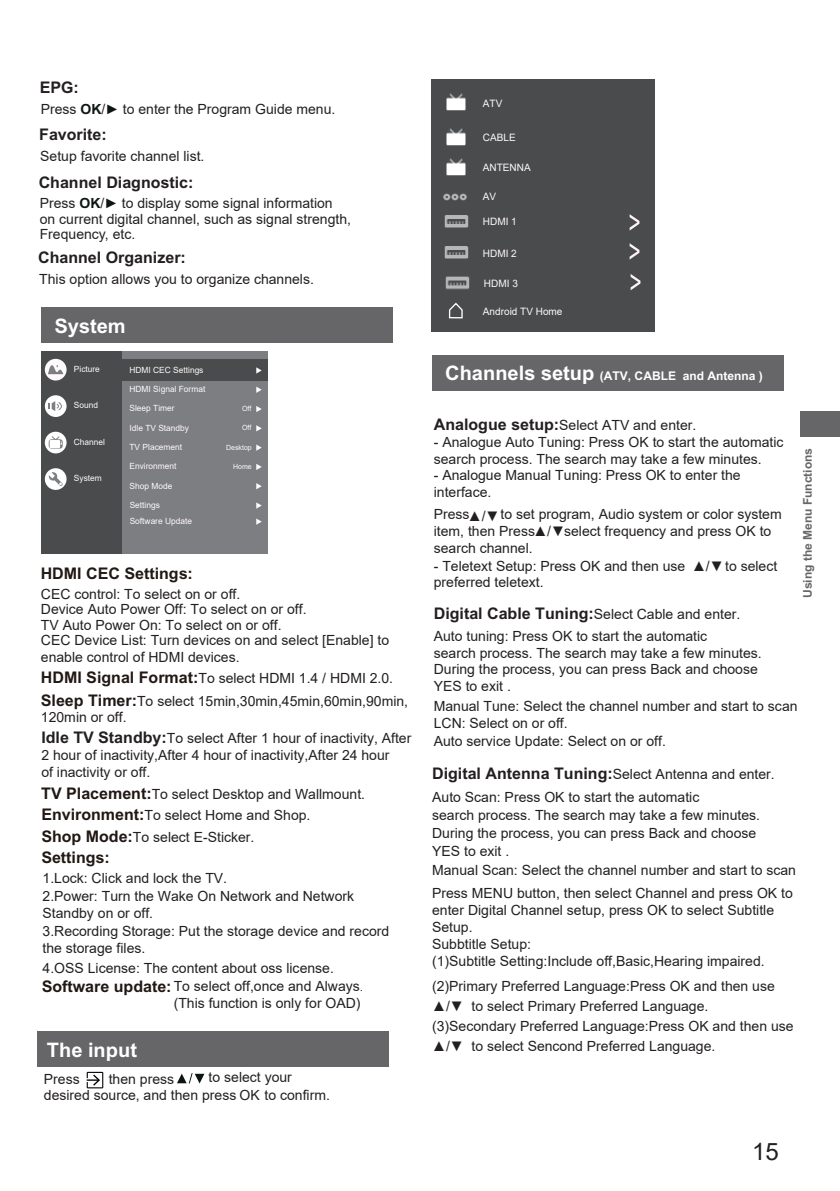
<style>
.page{position:relative;width:840px;height:1191px;background:#fff}
.page>*{position:absolute;margin:0;border:0;box-sizing:border-box;transform-origin:0 0}
.t1{font:24px "Arial";color:#231f20}
.t2{font:700 20px "Arial";color:#fff}
.t3{font:700 16px "Arial";color:#231f20}
.t4{font:700 16px "Arial";color:#211814}
.t5{font:14px/16.8px "Arial";color:#231f20}
.t6{font:700 12px "Arial";color:#fff}
.t7{font:700 12px "Arial";color:#666669}
.t8{font:10.2px "Arial";color:#fdf9fb}
.t9{font:8.6px "Arial";color:#fef9fb}
.t10{font:7.2px "Arial";color:#fef9fb}
.s1{font-weight:700;color:#0d1613}
.s2{font-size:13.6px;color:#0d1512}
.s3{font-weight:700;font-size:16px;color:#211814}
.s4{font-weight:700;font-size:16px}
.s5{font-family:"Adobe Song Std";font-weight:300}
.s6{font-size:20px}
</style>
<div class="page">
<div style="left:799px;top:411px;width:40px;height:25px;background:#666669"></div>
<div style="left:37px;top:1031px;width:351px;height:35px;background:#666669"></div>
<svg style="left:87px;top:1071px;width:16px;height:17px"></svg>
<div style="left:41px;top:307px;width:351px;height:36px;background:#666669"></div>
<svg style="left:177px;top:1073px;width:27px;height:10px"></svg>
<div style="left:122px;top:350px;width:145px;height:203px;background:#7d7e82"></div>
<div style="left:122px;top:360px;width:145px;height:21px;background:#494b4c"></div>
<div style="left:41px;top:350px;width:81px;height:203px;background:#494b4c"></div>
<svg style="left:256px;top:367px;width:5px;height:6px"></svg>
<svg style="left:256px;top:386px;width:5px;height:7px"></svg>
<svg style="left:256px;top:406px;width:5px;height:6px"></svg>
<svg style="left:256px;top:425px;width:5px;height:6px"></svg>
<svg style="left:256px;top:444px;width:5px;height:7px"></svg>
<svg style="left:256px;top:464px;width:5px;height:6px"></svg>
<svg style="left:256px;top:483px;width:5px;height:6px"></svg>
<svg style="left:256px;top:502px;width:5px;height:7px"></svg>
<svg style="left:256px;top:518px;width:5px;height:7px"></svg>
<div style="left:45px;top:359px;width:21px;height:21px;background:#fef9fb;border-radius:50%"></div>
<svg style="left:48px;top:365px;width:15px;height:9px"></svg>
<div style="left:45px;top:395px;width:21px;height:22px;background:#fff;border-radius:50%"></div>
<svg style="left:49px;top:401px;width:13px;height:10px"></svg>
<div style="left:45px;top:468px;width:21px;height:22px;background:#fff;border-radius:50%"></div>
<svg style="left:49px;top:472px;width:14px;height:14px"></svg>
<div style="left:45px;top:432px;width:21px;height:21px;background:#fff;border-radius:50%"></div>
<div style="left:49px;top:439px;width:14px;height:9px;background:#848588;border-radius:3px"></div>
<div style="left:50px;top:440px;width:10px;height:8px;background:#fff"></div>
<svg style="left:51px;top:436px;width:11px;height:9px"></svg>
<div style="left:431px;top:79px;width:223px;height:253px;background:#4a4b4c"></div>
<img style="left:446px;top:93px;width:20px;height:53px">
<img style="left:446px;top:158px;width:20px;height:18px">
<img style="left:443px;top:193px;width:24px;height:7px">
<img style="left:444px;top:200px;width:25px;height:28px">
<svg style="left:629px;top:214px;width:10px;height:16px"></svg>
<img style="left:444px;top:246px;width:25px;height:13px">
<svg style="left:629px;top:243px;width:10px;height:17px"></svg>
<img style="left:445px;top:276px;width:25px;height:14px">
<svg style="left:630px;top:274px;width:10px;height:16px"></svg>
<svg style="left:448px;top:302px;width:15px;height:17px"></svg>
<div style="left:431px;top:355px;width:352px;height:35px;background:#666669"></div>
<p class="t3" style="left:40px;top:78px;width:41px">EPG:</p>
<p class="t5" style="left:41px;top:100px;width:296px">Press <span class="s1">OK</span>/<span class="s2">►</span> to enter the Program Guide menu.</p>
<p class="t3" style="left:39px;top:125px;width:69px">Favorite:</p>
<p class="t5" style="left:40px;top:147px;width:166px">Setup favorite channel list.</p>
<p class="t3" style="left:39px;top:172px;width:156px">Channel Diagnostic:</p>
<p class="t5" style="left:40px;top:196px;width:313px;line-height:15.2px">Press <span class="s1">OK</span>/<span class="s2">►</span> to display some signal information on current digital channel, such as signal strength,<br>Frequency, etc.</p>
<p class="t3" style="left:38px;top:248px;width:149px">Channel Organizer:</p>
<p class="t5" style="left:39px;top:270px;width:276px">This option allows you to organize channels.</p>
<h2 class="t2" style="left:54px;top:314px;width:73px">System</h2>
<p class="t9" style="left:74px;top:363px;width:28px">Picture</p>
<p class="t9" style="left:74px;top:399px;width:26px">Sound</p>
<p class="t9" style="left:74px;top:436px;width:33px">Channel</p>
<p class="t9" style="left:74px;top:472px;width:29px">System</p>
<p class="t9" style="left:129px;top:364px;width:75px">HDMI CEC Settings</p>
<p class="t9" style="left:129px;top:383px;width:77px">HDMI Signal Format</p>
<p class="t9" style="left:129px;top:402px;width:47px">Sleep Timer</p>
<p class="t9" style="left:129px;top:422px;width:61px">Idle TV Standby</p>
<p class="t9" style="left:129px;top:441px;width:54px">TV Placement</p>
<p class="t9" style="left:129px;top:460px;width:48px">Environment</p>
<p class="t9" style="left:129px;top:479px;width:44px">Shop Mode</p>
<p class="t9" style="left:130px;top:499px;width:32px">Settings</p>
<p class="t9" style="left:130px;top:515px;width:64px">Software Update</p>
<p class="t10" style="left:242px;top:403px;width:11px">Off</p>
<p class="t10" style="left:242px;top:423px;width:11px">Off</p>
<p class="t10" style="left:226px;top:442px;width:27px">Desktop</p>
<p class="t10" style="left:233px;top:461px;width:20px">Home</p>
<p class="t4" style="left:41px;top:564px;width:153px">HDMI CEC Settings:</p>
<p class="t5" style="left:41px;top:585px;width:201px">CEC control: To select on or off.</p>
<p class="t5" style="left:41px;top:601px;width:349px;line-height:16px">Device Auto Power Off: To select on or off.<br>TV Auto Power On: To select on or off.<br>CEC Device List: Turn devices on and select [Enable] to enable control of HDMI devices.</p>
<p class="t5" style="left:41px;top:667px;width:368px;line-height:22.6px"><span class="s3">HDMI Signal Format:</span>To select HDMI 1.4 / HDMI 2.0.<br><span class="s3">Sleep Timer:</span>To select 15min,30min,45min,60min,90min,</p>
<p class="t5" style="left:41px;top:709px;width:87px">120min or off.</p>
<p class="t5" style="left:41px;top:730px;width:371px"><span class="s4">Idle TV Standby:</span>To select After 1 hour of inactivity, After<br>2 hour of inactivity,After 4 hour of inactivity,After 24 hour<br>of inactivity or off.</p>
<p class="t5" style="left:41px;top:783px;width:325px;line-height:21.4px"><span class="s3">TV Placement:</span>To select Desktop and Wallmount.<br><span class="s3">Environment:</span>To select Home and Shop.<br><span class="s3">Shop Mode:</span>To select E-Sticker.</p>
<p class="t4" style="left:41px;top:848px;width:70px">Settings:</p>
<p class="t5" style="left:43px;top:868px;width:313px;line-height:18.8px">1.Lock: Click and lock the TV.<br>2.Power: Turn the Wake On Network and Network</p>
<p class="t5" style="left:43px;top:904px;width:348px;line-height:17.4px">Standby on or off.<br>3.Recording Storage: Put the storage device and record the storage files.</p>
<p class="t5" style="left:42px;top:958px;width:323px;line-height:18.2px">4.OSS License: The content about oss license.<br><span class="s3">Software update:</span>To select off,once and Always<span class="s5">.</span></p>
<p class="t5" style="left:173px;top:994px;width:188px">(This function is only for OAD)</p>
<h2 class="t2" style="left:47px;top:1038px;width:92px">The input</h2>
<p class="t5" style="left:44px;top:1070px;width:37px">Press</p>
<p class="t5" style="left:109px;top:1070px;width:67px">then press</p>
<p class="t5" style="left:44px;top:1068px;width:287px;line-height:17.6px;text-indent:164px">to select your desired source, and then press OK to confirm.</p>
<p class="t8" style="left:482px;top:97px;width:21px">ATV</p>
<p class="t8" style="left:482px;top:130px;width:34px">CABLE</p>
<p class="t8" style="left:482px;top:161px;width:49px">ANTENNA</p>
<p class="t8" style="left:482px;top:190px;width:15px">AV</p>
<p class="t8" style="left:482px;top:214px;width:35px">HDMI 1</p>
<p class="t8" style="left:482px;top:246px;width:35px">HDMI 2</p>
<p class="t8" style="left:483px;top:277px;width:35px">HDMI 3</p>
<p class="t8" style="left:482px;top:304px;width:81px">Android TV Home</p>
<p class="t6" style="left:445px;top:369px;width:319px"><span class="s6">Channels setup</span> (ATV, CABLE and Antenna )</p>
<p class="t5" style="left:433px;top:416px;width:264px"><span class="s4">Analogue setup:</span>Select ATV and enter.</p>
<p class="t5" style="left:433px;top:433px;width:351px">- Analogue Auto Tuning: Press OK to start the automatic search process. The search may take a few minutes.</p>
<p class="t5" style="left:433px;top:467px;width:308px">- Analogue Manual Tuning: Press OK to enter the interface.</p>
<p class="t5" style="left:433px;top:506px;width:37px">Press</p>
<p class="t5" style="left:433px;top:506px;width:349px;text-indent:67px">to set program, Audio system or color system item, then Press▲/▼select frequency and press OK to search channel.</p>
<p class="t5" style="left:433px;top:557px;width:253px">- Teletext Setup: Press OK and then use</p>
<p class="t5" style="left:691px;top:557px;width:87px">▲/▼to select</p>
<p class="t5" style="left:433px;top:574px;width:111px">preferred teletext.</p>
<p class="t5" style="left:433px;top:605px;width:308px"><span class="s4">Digital Cable Tuning:</span>Select Cable and enter.</p>
<p class="t5" style="left:467px;top:508px;width:33px">▲/▼</p>
<p class="t5" style="left:433px;top:627px;width:329px">Auto tuning: Press OK to start the automatic<br>search process. The search may take a few minutes.<br>During the process, you can press Back and choose YES to exit .</p>
<p class="t7" style="left:800px;top:598px;width:151px;rotate:-90deg">Using the Menu Functions</p>
<p class="t5" style="left:433px;top:697px;width:365px;line-height:17.4px">Manual Tune: Select the channel number and start to scan<br>LCN: Select on or off.<br>Auto service Update: Select on or off.</p>
<p class="t5" style="left:432px;top:766px;width:344px"><span class="s4">Digital Antenna Tuning:</span>Select Antenna and enter.</p>
<p class="t5" style="left:432px;top:787px;width:329px;line-height:18px">Auto Scan: Press OK to start the automatic<br>search process. The search may take a few minutes.<br>During the process, you can press Back and choose YES to exit .</p>
<p class="t5" style="left:432px;top:861px;width:365px">Manual Scan: Select the channel number and start to scan</p>
<p class="t5" style="left:432px;top:885px;width:362px">Press MENU button, then select Channel and press OK to enter Digital Channel setup, press OK to select Subtitle Setup.<br>Subbtitle Setup:<br>(1)Subtitle Setting:Include off,Basic,Hearing impaired.</p>
<p class="t5" style="left:432px;top:977px;width:344px">(2)Primary Preferred Language:Press OK and then use</p>
<p class="t5" style="left:432px;top:996px;width:363px;line-height:20px">▲/▼ to select Primary Preferred Language. (3)Secondary Preferred Language:Press OK and then use</p>
<p class="t5" style="left:432px;top:1037px;width:284px">▲/▼ to select Sencond Preferred Language.</p>
<h1 class="t1" style="left:751px;top:1135px;width:28px">15</h1>
</div>
